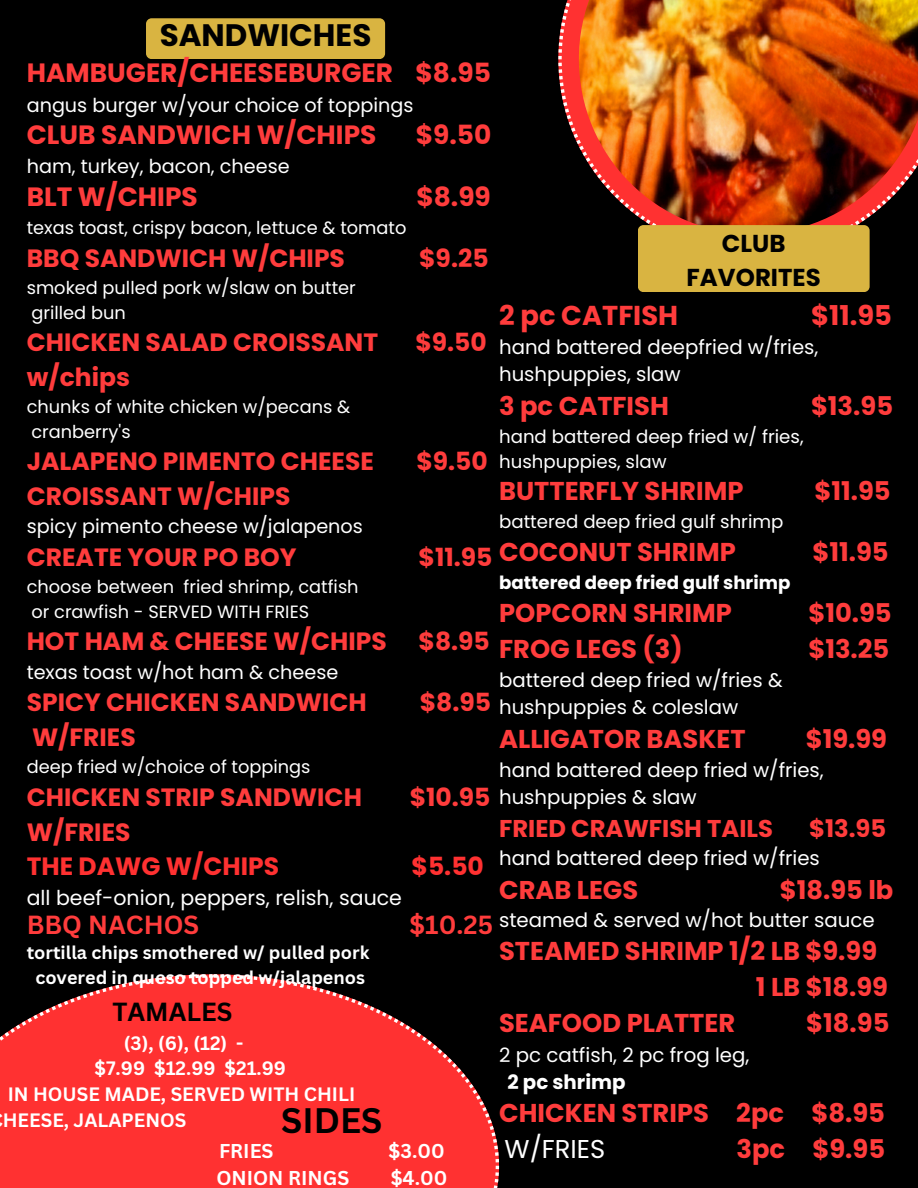
<style>
.page{position:relative;width:918px;height:1188px;background:#000}
.page>*{position:absolute;margin:0;border:0;box-sizing:border-box;transform-origin:0 0}
.t1{font:700 34.5px "Canva Sans";color:#000}
.t2{font:700 31.05px "Poppins";color:#000}
.t3{font:700 27.3px "Poppins";color:#ff3c3c}
.t4{font:700 26.4px "Poppins";color:#ff3c3c}
.t5{font:700 25.8px "Poppins";color:#ff3c3c}
.t6{font:25.8px "Poppins";color:#fff}
.t7{font:700 25.65px "Poppins";color:#ff3c3c}
.t8{font:700 25.5px "Canva Sans";color:#ff3c3c}
.t9{font:700 25.5px "Canva Sans";color:#000}
.t10{font:700 25.05px "Poppins";color:#ff3c3c}
.t11{font:700 25.05px "Poppins";color:#ff3131}
.t12{font:700 24.45px/33.8px "Poppins";color:#000;text-align:center}
.t13{font:700 24.3px "Poppins";color:#ff3c3c}
.t14{font:20.55px "Poppins";color:#fff}
.t15{font:19.8px "Poppins";color:#fff}
.t16{font:700 19.8px "Poppins";color:#fff}
.t17{font:19.65px/27px "Poppins";color:#fff}
.t18{font:700 19.5px "Canva Sans";color:#fff}
.t19{font:19.2px "Poppins";color:#fff}
.t20{font:700 18.9px "Canva Sans";color:#fff}
.t21{font:18.15px/24.8px "Poppins";color:#fff}
.t22{font:700 18.15px "Poppins";color:#fff}
.t23{font:700 18px/24.8px "Canva Sans";color:#fff;text-align:center}
.t24{font:17.85px "Poppins";color:#fff}
</style>
<div class="page">
<svg style="left:558px;top:0;width:21px;height:147px;fill:#ff3131"></svg>
<img style="left:579px;top:0;width:339px;height:228px">
<div style="left:146px;top:18px;width:239px;height:41px;background:#d9b441;border-radius:6px"></div>
<div style="left:638px;top:225px;width:232px;height:67px;background:#d9b441;border-radius:6px"></div>
<svg style="left:0;top:974px;width:499px;height:214px;background:#d82b2b"></svg>
<h3 class="t2" style="left:160px;top:14px;width:213px">SANDWICHES</h3>
<p class="t4" style="left:27px;top:55px;width:466px">HAMBUGER/CHEESEBURGER $8.95</p>
<p class="t19" style="left:27px;top:91px;width:388px">angus burger w/your choice of toppings</p>
<p class="t4" style="left:27px;top:116px;width:351px">CLUB SANDWICH W/CHIPS</p>
<p class="t4" style="left:416px;top:116px;width:77px">$9.50</p>
<p class="t19" style="left:27px;top:153px;width:264px">ham, turkey, bacon, cheese</p>
<p class="t4" style="left:27px;top:178px;width:173px">BLT W/CHIPS</p>
<p class="t4" style="left:416px;top:178px;width:76px">$8.99</p>
<p class="t24" style="left:27px;top:215px;width:381px">texas toast, crispy bacon, lettuce &amp; tomato</p>
<p class="t10" style="left:27px;top:241px;width:320px">BBQ SANDWICH W/CHIPS</p>
<p class="t10" style="left:419px;top:241px;width:71px">$9.25</p>
<p class="t24" style="left:27px;top:275px;width:331px">smoked pulled pork w/slaw on butter</p>
<p class="t24" style="left:31px;top:300px;width:96px">grilled bun</p>
<p class="t10" style="left:27px;top:325px;width:353px">CHICKEN SALAD CROISSANT</p>
<p class="t10" style="left:415px;top:325px;width:73px">$9.50</p>
<p class="t10" style="left:27px;top:360px;width:105px">w/chips</p>
<p class="t24" style="left:27px;top:394px;width:325px">chunks of white chicken w/pecans &amp;</p>
<p class="t24" style="left:31px;top:419px;width:101px">cranberry's</p>
<p class="t10" style="left:27px;top:444px;width:349px">JALAPENO PIMENTO CHEESE</p>
<p class="t10" style="left:416px;top:444px;width:73px">$9.50</p>
<p class="t10" style="left:27px;top:479px;width:265px">CROISSANT W/CHIPS</p>
<p class="t19" style="left:27px;top:513px;width:338px">spicy pimento cheese w/jalapenos</p>
<p class="t10" style="left:27px;top:540px;width:271px">CREATE YOUR PO BOY</p>
<p class="t10" style="left:419px;top:540px;width:75px">$11.95</p>
<p class="t24" style="left:27px;top:574px;width:333px">choose between fried shrimp, catfish</p>
<p class="t24" style="left:31px;top:599px;width:279px">or crawfish - SERVED WITH FRIES</p>
<p class="t10" style="left:27px;top:624px;width:362px">HOT HAM &amp; CHEESE W/CHIPS</p>
<p class="t10" style="left:419px;top:624px;width:73px">$8.95</p>
<p class="t19" style="left:27px;top:658px;width:313px">texas toast w/hot ham &amp; cheese</p>
<p class="t10" style="left:27px;top:685px;width:341px">SPICY CHICKEN SANDWICH</p>
<p class="t10" style="left:420px;top:685px;width:73px">$8.95</p>
<p class="t10" style="left:32px;top:720px;width:105px">W/FRIES</p>
<p class="t24" style="left:27px;top:754px;width:285px">deep fried w/choice of toppings</p>
<p class="t10" style="left:27px;top:779px;width:337px">CHICKEN STRIP SANDWICH</p>
<p class="t10" style="left:410px;top:779px;width:82px">$10.95</p>
<p class="t10" style="left:27px;top:814px;width:105px">W/FRIES</p>
<p class="t11" style="left:27px;top:849px;width:254px">THE DAWG W/CHIPS</p>
<p class="t11" style="left:412px;top:849px;width:74px">$5.50</p>
<p class="t14" style="left:27px;top:883px;width:377px">all beef-onion, peppers, relish, sauce</p>
<p class="t12" style="left:687px;top:226px;width:136px">CLUB<br>FAVORITES</p>
<h5 class="t3" style="left:499px;top:296px;width:181px">2 pc CATFISH</h5>
<h5 class="t3" style="left:811px;top:296px;width:82px">$11.95</h5>
<h1 class="t17" style="left:499px;top:334px;width:321px">hand battered deepfried w/fries, hushpuppies, slaw</h1>
<h4 class="t5" style="left:499px;top:388px;width:171px">3 pc CATFISH</h4>
<h4 class="t5" style="left:811px;top:388px;width:84px">$13.95</h4>
<h4 class="t21" style="left:499px;top:424px;width:306px">hand battered deep fried w/ fries, hushpuppies, slaw</h4>
<p class="t5" style="left:499px;top:473px;width:246px">BUTTERFLY SHRIMP</p>
<p class="t5" style="left:814px;top:473px;width:78px">$11.95</p>
<h3 class="t21" style="left:499px;top:510px;width:286px">battered deep fried gulf shrimp</h3>
<p class="t5" style="left:499px;top:534px;width:238px">COCONUT SHRIMP</p>
<p class="t5" style="left:812px;top:534px;width:78px">$11.95</p>
<p class="t22" style="left:499px;top:570px;width:293px">battered deep fried gulf shrimp</p>
<p class="t5" style="left:499px;top:595px;width:234px">POPCORN SHRIMP</p>
<p class="t5" style="left:808px;top:595px;width:85px">$10.95</p>
<p class="t5" style="left:499px;top:631px;width:185px">FROG LEGS (3)</p>
<p class="t5" style="left:808px;top:631px;width:82px">$13.25</p>
<p class="t17" style="left:499px;top:667px;width:285px">battered deep fried w/fries &amp; hushpuppies &amp; coleslaw</p>
<p class="t5" style="left:499px;top:721px;width:248px">ALLIGATOR BASKET</p>
<p class="t5" style="left:806px;top:721px;width:83px">$19.99</p>
<p class="t17" style="left:499px;top:757px;width:326px">hand battered deep fried w/fries, hushpuppies &amp; slaw</p>
<p class="t13" style="left:499px;top:811px;width:275px">FRIED CRAWFISH TAILS</p>
<p class="t13" style="left:809px;top:811px;width:79px">$13.95</p>
<p class="t17" style="left:499px;top:844px;width:322px">hand battered deep fried w/fries</p>
<p class="t7" style="left:499px;top:872px;width:141px">CRAB LEGS</p>
<p class="t7" style="left:780px;top:872px;width:115px">$18.95 lb</p>
<p class="t15" style="left:499px;top:906px;width:377px">steamed &amp; served w/hot butter sauce</p>
<p class="t5" style="left:499px;top:933px;width:380px">STEAMED SHRIMP 1/2 LB $9.99</p>
<p class="t5" style="left:756px;top:969px;width:134px">1 LB $18.99</p>
<p class="t5" style="left:499px;top:1005px;width:238px">SEAFOOD PLATTER</p>
<p class="t5" style="left:806px;top:1005px;width:85px">$18.95</p>
<p class="t15" style="left:499px;top:1041px;width:252px">2 pc catfish, 2 pc frog leg,</p>
<p class="t16" style="left:507px;top:1068px;width:120px">2 pc shrimp</p>
<p class="t5" style="left:499px;top:1095px;width:387px">CHICKEN STRIPS 2pc $8.95</p>
<p class="t6" style="left:505px;top:1131px;width:102px">W/FRIES</p>
<p class="t5" style="left:736px;top:1131px;width:150px">3pc $9.95</p>
<p class="t8" style="left:27px;top:907px;width:174px">BBQ NACHOS</p>
<p class="t8" style="left:410px;top:907px;width:85px">$10.25</p>
<p class="t23" style="left:27px;top:940px;width:344px">tortilla chips smothered w/ pulled pork covered in queso topped w/jalapenos</p>
<p class="t9" style="left:112px;top:994px;width:122px">TAMALES</p>
<p class="t20" style="left:124px;top:1029px;width:121px">(3), (6), (12) -</p>
<p class="t20" style="left:95px;top:1055px;width:193px">$7.99 $12.99 $21.99</p>
<p class="t20" style="left:8px;top:1081px;width:349px">IN HOUSE MADE, SERVED WITH CHILI</p>
<p class="t20" style="left:3px;top:1107px;width:185px">HEESE, JALAPENOS</p>
<p class="t1" style="left:281px;top:1096px;width:103px">SIDES</p>
<p class="t18" style="left:219px;top:1137px;width:56px">FRIES</p>
<p class="t18" style="left:389px;top:1137px;width:58px">$3.00</p>
<p class="t18" style="left:216px;top:1164px;width:134px">ONION RINGS</p>
<p class="t18" style="left:391px;top:1164px;width:58px">$4.00</p>
</div>
